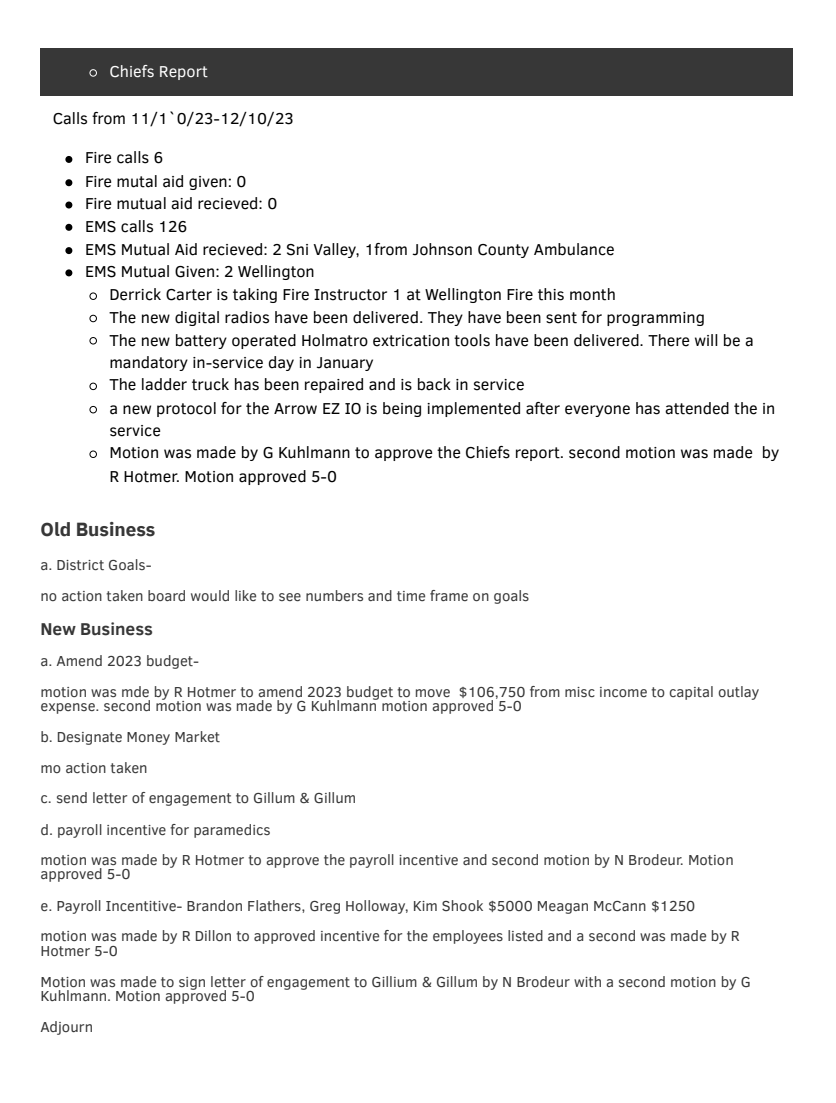
<style>
.page{position:relative;width:836px;height:1103px;background:#fff}
.page>*{position:absolute;margin:0;border:0;box-sizing:border-box;transform-origin:0 0}
.t1{font:700 18.9px "IBM Plex Sans";color:#373737}
.t2{font:700 17.55px "Clear Sans";color:#373737}
.t3{font:16.2px/22.4px "Clear Sans";color:#000}
.t4{font:16.2px "Clear Sans";color:#fff}
.t5{font:14.85px/14.2px "Clear Sans";color:#373737}
</style>
<div class="page">
<div style="left:41px;top:49px;width:751px;height:47px;background:#373737"></div>
<svg style="left:89px;top:69px;width:8px;height:8px"></svg>
<svg style="left:65px;top:156px;width:7px;height:7px"></svg>
<svg style="left:65px;top:179px;width:7px;height:7px"></svg>
<svg style="left:65px;top:201px;width:7px;height:7px"></svg>
<svg style="left:65px;top:224px;width:7px;height:7px"></svg>
<svg style="left:65px;top:247px;width:7px;height:7px"></svg>
<svg style="left:65px;top:269px;width:7px;height:7px"></svg>
<svg style="left:89px;top:292px;width:8px;height:8px"></svg>
<svg style="left:89px;top:315px;width:8px;height:7px"></svg>
<svg style="left:89px;top:337px;width:8px;height:8px"></svg>
<svg style="left:89px;top:382px;width:8px;height:8px"></svg>
<svg style="left:89px;top:406px;width:8px;height:7px"></svg>
<svg style="left:89px;top:450px;width:8px;height:8px"></svg>
<p class="t4" style="left:109px;top:60px;width:100px">Chiefs Report</p>
<p class="t3" style="left:53px;top:106px;width:243px">Calls from 11/1`0/23-12/10/23</p>
<p class="t3" style="left:85px;top:146px;width:80px">Fire calls 6</p>
<p class="t3" style="left:85px;top:169px;width:163px">Fire mutal aid given: 0</p>
<p class="t3" style="left:85px;top:191px;width:194px">Fire mutual aid recieved: 0</p>
<p class="t3" style="left:85px;top:215px;width:103px">EMS calls 126</p>
<p class="t3" style="left:85px;top:237px;width:531px">EMS Mutual Aid recieved: 2 Sni Valley, 1from Johnson County Ambulance</p>
<p class="t3" style="left:85px;top:259px;width:231px">EMS Mutual Given: 2 Wellington</p>
<p class="t3" style="left:109px;top:282px;width:508px">Derrick Carter is taking Fire Instructor 1 at Wellington Fire this month</p>
<p class="t3" style="left:109px;top:305px;width:597px">The new digital radios have been delivered. They have been sent for programming</p>
<p class="t3" style="left:109px;top:328px;width:646px">The new battery operated Holmatro extrication tools have been delivered. There will be a mandatory in-service day in January</p>
<p class="t3" style="left:109px;top:373px;width:416px">The ladder truck has been repaired and is back in service</p>
<p class="t3" style="left:109px;top:396px;width:667px">a new protocol for the Arrow EZ IO is being implemented after everyone has attended the in service</p>
<p class="t3" style="left:109px;top:440px;width:671px;line-height:23.2px">Motion was made by G Kuhlmann to approve the Chiefs report. second motion was made by<br>R Hotmer. Motion approved 5-0</p>
<h1 class="t1" style="left:41px;top:516px;width:116px">Old Business</h1>
<p class="t5" style="left:41px;top:557px;width:113px">a. District Goals-</p>
<p class="t5" style="left:41px;top:587px;width:490px">no action taken board would like to see numbers and time frame on goals</p>
<h2 class="t2" style="left:41px;top:616px;width:114px">New Business</h2>
<p class="t5" style="left:41px;top:652px;width:160px">a. Amend 2023 budget-</p>
<p class="t5" style="left:41px;top:684px;width:720px">motion was mde by R Hotmer to amend 2023 budget to move $106,750 from misc income to capital outlay expense. second motion was made by G Kuhlmann motion approved 5-0</p>
<p class="t5" style="left:41px;top:728px;width:181px">b. Designate Money Market</p>
<p class="t5" style="left:41px;top:760px;width:109px">mo action taken</p>
<p class="t5" style="left:41px;top:790px;width:317px">c. send letter of engagement to Gillum &amp; Gillum</p>
<p class="t5" style="left:41px;top:821px;width:232px">d. payroll incentive for paramedics</p>
<p class="t5" style="left:41px;top:852px;width:694px">motion was made by R Hotmer to approve the payroll incentive and second motion by N Brodeur. Motion approved 5-0</p>
<p class="t5" style="left:41px;top:897px;width:656px">e. Payroll Incentitive- Brandon Flathers, Greg Holloway, Kim Shook $5000 Meagan McCann $1250</p>
<p class="t5" style="left:41px;top:927px;width:701px;line-height:15.1px">motion was made by R Dillon to approved incentive for the employees listed and a second was made by R<br>Hotmer 5-0</p>
<p class="t5" style="left:41px;top:973px;width:711px">Motion was made to sign letter of engagement to Gillium &amp; Gillum by N Brodeur with a second motion by G<br>Kuhlmann. Motion approved 5-0</p>
<p class="t5" style="left:41px;top:1019px;width:54px">Adjourn</p>
</div>
